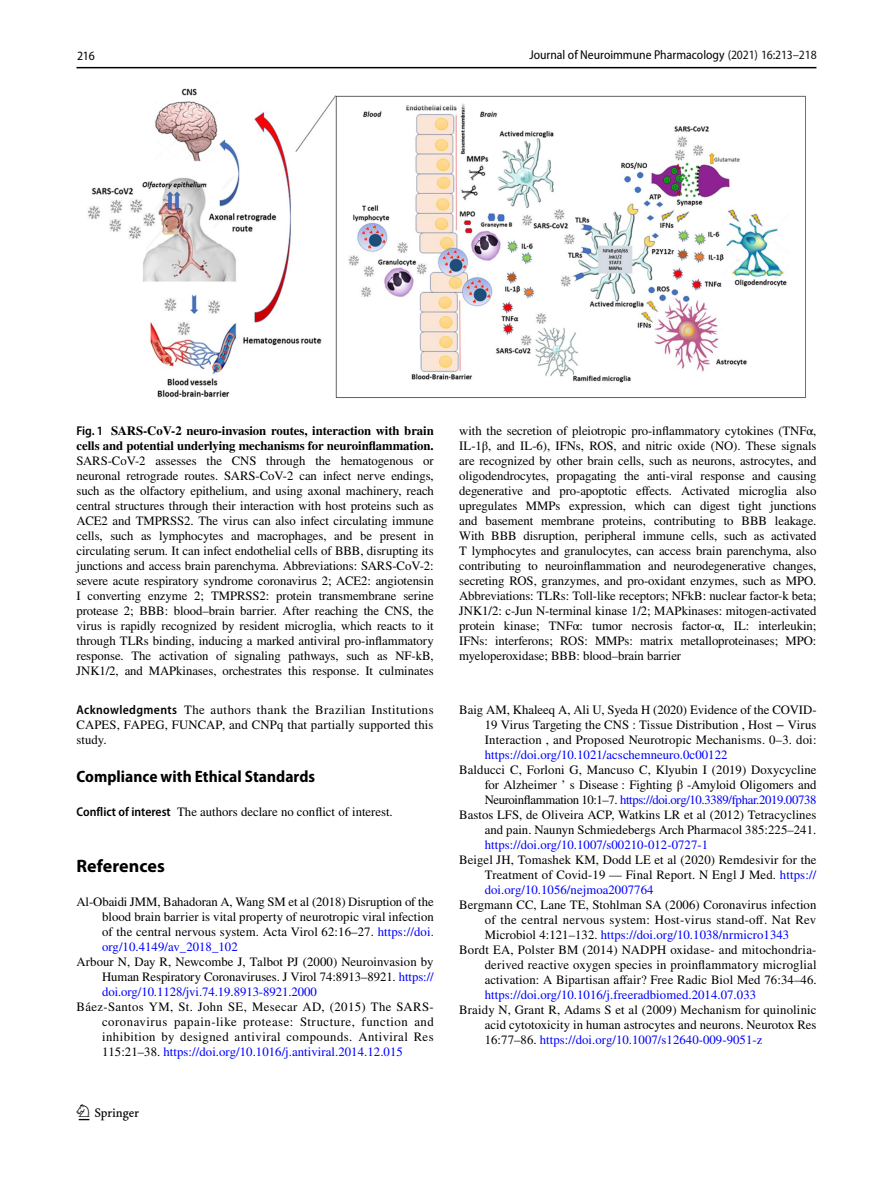
<style>
.page{position:relative;width:893px;height:1187px;background:#fff}
.page>*{position:absolute;margin:0;border:0;box-sizing:border-box;transform-origin:0 0}
.t1{font:22.5px "Springnew Regular 2";color:#000}
.t2{font:700 18px "Myriad Pro";letter-spacing:.005em;color:#000}
.t3{font:700 semi-condensed 16.5px "Myriad Pro";letter-spacing:.005em;color:#000}
.t4{font:12.75px/15px "STIX";letter-spacing:.005em;color:#000;text-align:justify}
.t5{font:12.75px "STIX";letter-spacing:.005em;color:#00f}
.t6{font:700 12.75px/15px "STIX";letter-spacing:-.005em;color:#000}
.t7{font:12.75px "STIX";letter-spacing:.025em;color:#000}
.t8{font:semi-condensed 12.75px "Myriad Pro";color:#000}
.t9{font:12.75px "Adv T Tc 488 b 0 e 63";color:#000}
.s1{color:#131413}
.s2{font-family:"Myriad Pro";font-weight:600;font-stretch:semi-condensed}
.s3{color:#00f}
.s4{color:#000}
</style>
<div class="page">
<hr style="left:77px;top:67px;width:739px;height:1px;background:#000">
<img style="left:88px;top:88px;width:718px;height:310px">
<p class="t9" style="left:77px;top:51px;width:19px">216</p>
<p class="t8" style="left:529px;top:48px;width:289px">Journal of Neuroimmune Pharmacology <span class="s1">(2021) 16:213–218</span></p>
<p class="t6" style="left:77px;top:422px;width:359px"><span class="s2">Fig. 1</span> SARS-CoV-2 neuro-invasion routes, interaction with brain cells and potential underlying mechanisms for neuroinflammation.</p>
<p class="t4" style="left:77px;top:453px;width:359px">SARS-CoV-2 assesses the CNS through the hematogenous or neuronal retrograde routes. SARS-CoV-2 can infect nerve endings, such as the olfactory epithelium, and using axonal machinery, reach central structures through their interaction with host proteins such as ACE2 and TMPRSS2. The virus can also infect circulating immune cells, such as lymphocytes and macrophages, and be present in circulating serum. It can infect endothelial cells of BBB, disrupting its junctions and access brain parenchyma. Abbreviations: SARS-CoV-2: severe acute respiratory syndrome coronavirus 2; ACE2: angiotensin I converting enzyme 2; TMPRSS2: protein transmembrane serine protease 2; BBB: blood–brain barrier. After reaching the CNS, the virus is rapidly recognized by resident microglia, which reacts to it through TLRs binding, inducing a marked antiviral pro-inflammatory response. The activation of signaling pathways, such as NF-kB, JNK1/2, and MAPkinases, orchestrates this response. It culminates</p>
<p class="t4" style="left:77px;top:703px;width:359px"><span class="s2">Acknowledgments</span> The authors thank the Brazilian Institutions CAPES, FAPEG, FUNCAP, and CNPq that partially supported this study.</p>
<p class="t3" style="left:77px;top:767px;width:240px">Compliance with Ethical Standards</p>
<p class="t4" style="left:77px;top:804px;width:318px"><span class="s2">Conflict of interest</span> The authors declare no conflict of interest.</p>
<h2 class="t2" style="left:77px;top:854px;width:90px">References</h2>
<p class="t4" style="left:102px;top:894px;width:333px;text-indent:-26px">Al-Obaidi JMM, Bahadoran A, Wang SM et al (2018) Disruption of the blood brain barrier is vital property of neurotropic viral infection of the central nervous system. Acta Virol 62:16–27. <span class="s3">https://doi. org/10.4149/av_2018_102</span></p>
<p class="t4" style="left:102px;top:954px;width:333px;text-indent:-26px">Arbour N, Day R, Newcombe J, Talbot PJ (2000) Neuroinvasion by Human Respiratory Coronaviruses. J Virol 74:8913–8921. <span class="s3">https:// doi.org/10.1128/jvi.74.19.8913-8921.2000</span></p>
<p class="t4" style="left:102px;top:999px;width:333px;text-indent:-26px">Báez-Santos YM, St. John SE, Mesecar AD, (2015) The SARS&shy;coronavirus papain-like protease: Structure, function and inhibition by designed antiviral compounds. Antiviral Res 115:21–38. <span class="s3">https://doi.org/10.1016/j.antiviral.2014.12.015</span></p>
<h1 class="t1" style="left:79px;top:1104px;width:62px">1 3</h1>
<p class="t4" style="left:459px;top:423px;width:359px">with the secretion of pleiotropic pro-inflammatory cytokines (TNFα, IL-1β, and IL-6), IFNs, ROS, and nitric oxide (NO). These signals are recognized by other brain cells, such as neurons, astrocytes, and oligodendrocytes, propagating the anti-viral response and causing degenerative and pro-apoptotic effects. Activated microglia also upregulates MMPs expression, which can digest tight junctions and basement membrane proteins, contributing to BBB leakage.<br>With BBB disruption, peripheral immune cells, such as activated T lymphocytes and granulocytes, can access brain parenchyma, also contributing to neuroinflammation and neurodegenerative changes, secreting ROS, granzymes, and pro-oxidant enzymes, such as MPO.<br>Abbreviations: TLRs: Toll-like receptors; NFkB: nuclear factor-k beta; JNK1/2: c-Jun N-terminal kinase 1/2; MAPkinases: mitogen-activated protein kinase; TNFα: tumor necrosis factor-α, IL: interleukin; IFNs: interferons; ROS: MMPs: matrix metalloproteinases; MPO: myeloperoxidase; BBB: blood–brain barrier</p>
<p class="t4" style="left:485px;top:703px;width:333px;text-indent:-26px">Baig AM, Khaleeq A, Ali U, Syeda H (2020) Evidence of the COVID-19 Virus Targeting the CNS : Tissue Distribution , Host − Virus Interaction , and Proposed Neurotropic Mechanisms. 0–3. doi:</p>
<p class="t5" style="left:485px;top:746px;width:244px">https://doi.org/10.1021/acschemneuro.0c00122</p>
<p class="t4" style="left:459px;top:763px;width:359px;text-align:right">Balducci C, Forloni G, Mancuso C, Klyubin I (2019) Doxycycline for Alzheimer ’ s Disease : Fighting β -Amyloid Oligomers and Neuroinflammation 10:1–7. <span class="s3">https://doi.org/10.3389/fphar.2019.00738<br></span>Bastos LFS, de Oliveira ACP, Watkins LR et al (2012) Tetracyclines and pain. Naunyn Schmiedebergs Arch Pharmacol 385:225–241.</p>
<p class="t5" style="left:485px;top:836px;width:225px">https://doi.org/10.1007/s00210-012-0727-1</p>
<p class="t4" style="left:485px;top:853px;width:333px;text-indent:-26px">Beigel JH, Tomashek KM, Dodd LE et al (2020) Remdesivir for the Treatment of Covid-19 — Final Report. N Engl J Med. <span class="s3">https:// doi.org/10.1056/nejmoa2007764</span></p>
<p class="t4" style="left:459px;top:898px;width:359px">Bergmann CC, Lane TE, Stohlman SA (2006) Coronavirus infection</p>
<p class="t7" style="left:485px;top:910px;width:333px">of the central nervous system: Host-virus stand-off. Nat Rev</p>
<p class="t5" style="left:485px;top:925px;width:306px"><span class="s4">Microbiol 4:121–132.</span> https://doi.org/10.1038/nrmicro1343</p>
<p class="t4" style="left:459px;top:943px;width:359px">Bordt EA, Polster BM (2014) NADPH oxidase- and mitochondria-</p>
<p class="t4" style="left:485px;top:958px;width:333px">derived reactive oxygen species in proinflammatory microglial</p>
<p class="t4" style="left:485px;top:973px;width:333px">activation: A Bipartisan affair? Free Radic Biol Med 76:34–46.</p>
<p class="t5" style="left:485px;top:985px;width:273px">https://doi.org/10.1016/j.freeradbiomed.2014.07.033</p>
<p class="t4" style="left:485px;top:1003px;width:333px;text-indent:-26px">Braidy N, Grant R, Adams S et al (2009) Mechanism for quinolinic acid cytotoxicity in human astrocytes and neurons. Neurotox Res 16:77–86. <span class="s3">https://doi.org/10.1007/s12640-009-9051-z</span></p>
</div>
